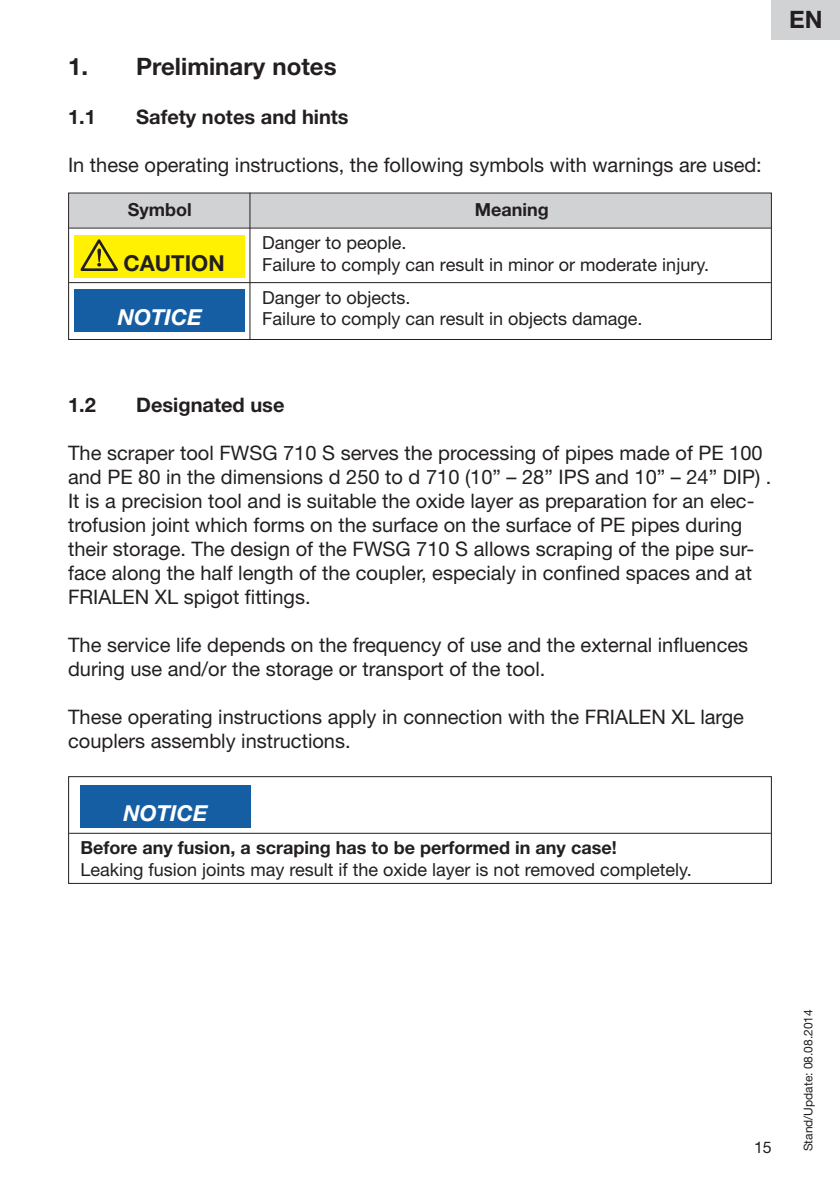
<style>
.page{position:relative;width:840px;height:1191px;background:#fff}
.page>*{position:absolute;margin:0;border:0;box-sizing:border-box;transform-origin:0 0}
.t1{font:700 24px "Helvetica Neue";color:#231f20}
.t2{font:italic 700 22px "Helvetica Neue";color:#fff}
.t3{font:700 22px "Helvetica Neue";color:#231f20}
.t4{font:20px/24px "Helvetica Neue";color:#231f20}
.t5{font:700 20px "Helvetica Neue";color:#231f20}
.t6{font:18px/21.6px "Helvetica Neue";color:#231f20}
.t7{font:700 18px "Helvetica Neue";color:#231f20}
.t8{font:16px "Helvetica Neue";color:#231f20}
.t9{font:12px "Helvetica Neue";color:#231f20}
</style>
<div class="page">
<div style="left:771px;top:0;width:68px;height:40px;background:#d1d2d4"></div>
<div style="left:69px;top:193px;width:701px;height:34px;background:#d1d2d4"></div>
<hr style="left:69px;top:227px;width:701px;height:1px;background:#231f20">
<hr style="left:69px;top:282px;width:701px;height:1px;background:#231f20">
<div style="left:75px;top:235px;width:170px;height:42px;background:#fff101"></div>
<svg style="left:80px;top:239px;width:38px;height:32px"></svg>
<div style="left:75px;top:289px;width:170px;height:43px;background:#165ea4"></div>
<div style="left:68px;top:192px;width:703px;height:148px;border:1px solid #231f20"></div>
<hr style="left:249px;top:193px;width:1px;height:146px;background:#231f20">
<hr style="left:69px;top:832px;width:701px;height:1px;background:#231f20">
<div style="left:80px;top:785px;width:170px;height:43px;background:#165ea4"></div>
<div style="left:68px;top:776px;width:703px;height:108px;border:1px solid #231f20"></div>
<p class="t1" style="left:68px;top:52px;width:270px">1. Preliminary notes</p>
<p class="t5" style="left:68px;top:104px;width:29px">1.1</p>
<p class="t5" style="left:136px;top:104px;width:214px">Safety notes and hints</p>
<p class="t4" style="left:68px;top:152px;width:695px">In these operating instructions, the following symbols with warnings are used:</p>
<p class="t7" style="left:128px;top:199px;width:65px">Symbol</p>
<p class="t7" style="left:474px;top:199px;width:75px">Meaning</p>
<p class="t3" style="left:123px;top:249px;width:103px">CAUTION</p>
<p class="t6" style="left:262px;top:232px;width:448px">Danger to people.<br>Failure to comply can result in minor or moderate injury.</p>
<p class="t2" style="left:118px;top:304px;width:86px">NOTICE</p>
<p class="t6" style="left:262px;top:286px;width:382px">Danger to objects.<br>Failure to comply can result in objects damage.</p>
<p class="t1" style="left:788px;top:5px;width:35px">EN</p>
<p class="t5" style="left:68px;top:392px;width:29px">1.2</p>
<p class="t5" style="left:136px;top:392px;width:150px">Designated use</p>
<p class="t4" style="left:68px;top:440px;width:704px">The scraper tool FWSG 710 S serves the processing of pipes made of PE 100 and PE 80 in the dimensions d 250 to d 710 (10” – 28” IPS and 10” – 24” DIP) .<br>It is a precision tool and is suitable the oxide layer as preparation for an elec&shy;trofusion joint which forms on the surface on the surface of PE pipes during their storage. The design of the FWSG 710 S allows scraping of the pipe sur&shy;face along the half length of the coupler, especialy in confined spaces and at FRIALEN XL spigot fittings.</p>
<p class="t4" style="left:68px;top:632px;width:681px">The service life depends on the frequency of use and the external influences during use and/or the storage or transport of the tool.</p>
<p class="t4" style="left:68px;top:704px;width:677px">These operating instructions apply in connection with the FRIALEN XL large couplers assembly instructions.</p>
<p class="t2" style="left:123px;top:800px;width:86px">NOTICE</p>
<p class="t7" style="left:80px;top:837px;width:537px">Before any fusion, a scraping has to be performed in any case!</p>
<p class="t6" style="left:80px;top:858px;width:612px">Leaking fusion joints may result if the oxide layer is not removed completely.</p>
<p class="t8" style="left:753px;top:1137px;width:19px">15</p>
<p class="t9" style="left:800px;top:1151px;width:144px;rotate:-90deg">Stand/Update: 08.08.2014</p>
</div>
